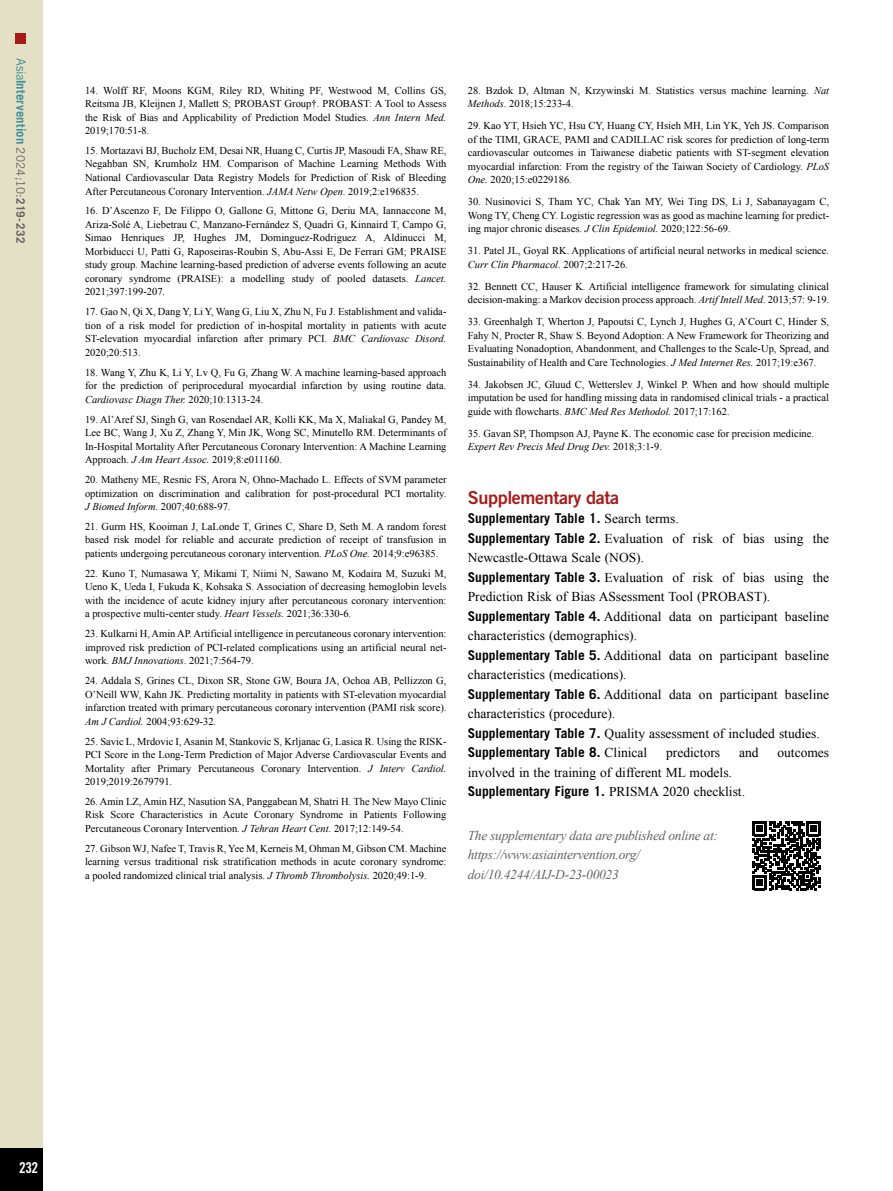
<style>
.page{position:relative;width:893px;height:1191px;background:#fff}
.page>*{position:absolute;margin:0;border:0;box-sizing:border-box;transform-origin:0 0}
.t1{font:18px "Trade Gothic LT Std Bd 2";letter-spacing:-.02em;color:#a91b18}
.t2{font:15px "Trade Gothic LT Std Bd Cn 20";color:#fff}
.t3{font:13.5px/19.5px "Times New Roman";color:#000}
.t4{font:700 13.5px "Trade Gothic LT Std";color:#000}
.t5{font:italic 13.5px/19.5px "Times New Roman";letter-spacing:-.02em;color:#646363}
.t6{font:700 12.75px "Trade Gothic LT Std";letter-spacing:.005em;color:#418f9b}
.t7{font:10.5px/13.5px "Times New Roman";color:#000;text-align:justify}
.s1{font-weight:400}
.s2{font-weight:400;font-size:11.7px;color:#646363}
.s3{font-size:11.7px;color:#646363}
.s4{font-style:italic}
.s5{font-family:"Times New Roman";font-weight:400}
.s6{font-family:"Trade Gothic LT Std";font-weight:700}
</style>
<div class="page">
<div style="left:0;top:0;width:43px;height:1191px;background:#e4e0c5"></div>
<div style="left:0;top:1148px;width:43px;height:43px;background:#000"></div>
<div style="left:16px;top:34px;width:10px;height:10px;background:#a91b18"></div>
<svg style="left:752px;top:821px;width:69px;height:69px"></svg>
<p class="t6" style="left:29px;top:58px;width:186px;rotate:90deg"><span class="s1">Asia</span>Intervention <span class="s2">2024;10:</span><span class="s3">219-232</span></p>
<p class="t7" style="left:85px;top:83px;width:363px">14. Wolff RF, Moons KGM, Riley RD, Whiting PF, Westwood M, Collins GS, Reitsma JB, Kleijnen J, Mallett S; PROBAST Group†. PROBAST: A Tool to Assess the Risk of Bias and Applicability of Prediction Model Studies. <span class="s4">Ann Intern Med.<br></span>2019;170:51-8.</p>
<p class="t7" style="left:85px;top:144px;width:363px">15. Mortazavi BJ, Bucholz EM, Desai NR, Huang C, Curtis JP, Masoudi FA, Shaw RE, Negahban SN, Krumholz HM. Comparison of Machine Learning Methods With National Cardiovascular Data Registry Models for Prediction of Risk of Bleeding After Percutaneous Coronary Intervention. <span class="s4">JAMA Netw Open</span>. 2019;2:e196835.</p>
<p class="t7" style="left:85px;top:204px;width:363px">16. D’Ascenzo F, De Filippo O, Gallone G, Mittone G, Deriu MA, Iannaccone M, Ariza-Solé A, Liebetrau C, Manzano-Fernández S, Quadri G, Kinnaird T, Campo G, Simao Henriques JP, Hughes JM, Dominguez-Rodriguez A, Aldinucci M, Morbiducci U, Patti G, Raposeiras-Roubin S, Abu-Assi E, De Ferrari GM; PRAISE study group. Machine learning-based prediction of adverse events following an acute coronary syndrome (PRAISE): a modelling study of pooled datasets. <span class="s4">Lancet.<br></span>2021;397:199-207.</p>
<p class="t7" style="left:85px;top:305px;width:363px">17. Gao N, Qi X, Dang Y, Li Y, Wang G, Liu X, Zhu N, Fu J. Establishment and valida&shy;tion of a risk model for prediction of in-hospital mortality in patients with acute ST-elevation myocardial infarction after primary PCI. <span class="s4">BMC Cardiovasc Disord.<br></span>2020;20:513.</p>
<p class="t7" style="left:85px;top:365px;width:363px">18. Wang Y, Zhu K, Li Y, Lv Q, Fu G, Zhang W. A machine learning-based approach for the prediction of periprocedural myocardial infarction by using routine data.<br><span class="s4">Cardiovasc Diagn Ther.</span> 2020;10:1313-24.</p>
<p class="t7" style="left:85px;top:412px;width:363px">19. Al’Aref SJ, Singh G, van Rosendael AR, Kolli KK, Ma X, Maliakal G, Pandey M, Lee BC, Wang J, Xu Z, Zhang Y, Min JK, Wong SC, Minutello RM. Determinants of In-Hospital Mortality After Percutaneous Coronary Intervention: A Machine Learning Approach. <span class="s4">J Am Heart Assoc.</span> 2019;8:e011160.</p>
<p class="t7" style="left:85px;top:472px;width:363px">20. Matheny ME, Resnic FS, Arora N, Ohno-Machado L. Effects of SVM parameter optimization on discrimination and calibration for post-procedural PCI mortality.<br><span class="s4">J Biomed Inform</span>. 2007;40:688-97.</p>
<p class="t7" style="left:85px;top:519px;width:363px">21. Gurm HS, Kooiman J, LaLonde T, Grines C, Share D, Seth M. A random forest based risk model for reliable and accurate prediction of receipt of transfusion in patients undergoing percutaneous coronary intervention. <span class="s4">PLoS One.</span> 2014;9:e96385.</p>
<p class="t7" style="left:85px;top:566px;width:363px">22. Kuno T, Numasawa Y, Mikami T, Niimi N, Sawano M, Kodaira M, Suzuki M, Ueno K, Ueda I, Fukuda K, Kohsaka S. Association of decreasing hemoglobin levels with the incidence of acute kidney injury after percutaneous coronary intervention: a prospective multi-center study. <span class="s4">Heart Vessels.</span> 2021;36:330-6.</p>
<p class="t7" style="left:85px;top:627px;width:363px">23. Kulkarni H, Amin AP. Artificial intelligence in percutaneous coronary intervention: improved risk prediction of PCI-related complications using an artificial neural net&shy;work. <span class="s4">BMJ Innovations</span>. 2021;7:564-79.</p>
<p class="t7" style="left:85px;top:673px;width:363px">24. Addala S, Grines CL, Dixon SR, Stone GW, Boura JA, Ochoa AB, Pellizzon G, O’Neill WW, Kahn JK. Predicting mortality in patients with ST-elevation myocardial infarction treated with primary percutaneous coronary intervention (PAMI risk score).<br><span class="s4">Am J Cardiol.</span> 2004;93:629-32.</p>
<p class="t7" style="left:85px;top:734px;width:363px">25. Savic L, Mrdovic I, Asanin M, Stankovic S, Krljanac G, Lasica R. Using the RISK-PCI Score in the Long-Term Prediction of Major Adverse Cardiovascular Events and Mortality after Primary Percutaneous Coronary Intervention. <span class="s4">J Interv Cardiol.<br></span>2019;2019:2679791.</p>
<p class="t7" style="left:85px;top:794px;width:363px">26. Amin LZ, Amin HZ, Nasution SA, Panggabean M, Shatri H. The New Mayo Clinic Risk Score Characteristics in Acute Coronary Syndrome in Patients Following Percutaneous Coronary Intervention. <span class="s4">J Tehran Heart Cent.</span> 2017;12:149-54.</p>
<p class="t7" style="left:85px;top:841px;width:363px">27. Gibson WJ, Nafee T, Travis R, Yee M, Kerneis M, Ohman M, Gibson CM. Machine learning versus traditional risk stratification methods in acute coronary syndrome: a pooled randomized clinical trial analysis. <span class="s4">J Thromb Thrombolysis.</span> 2020;49:1-9.</p>
<p class="t7" style="left:468px;top:83px;width:363px">28. Bzdok D, Altman N, Krzywinski M. Statistics versus machine learning. <span class="s4">Nat<br>Methods</span>. 2018;15:233-4.</p>
<p class="t7" style="left:468px;top:119px;width:363px">29. Kao YT, Hsieh YC, Hsu CY, Huang CY, Hsieh MH, Lin YK, Yeh JS. Comparison of the TIMI, GRACE, PAMI and CADILLAC risk scores for prediction of long-term cardiovascular outcomes in Taiwanese diabetic patients with ST-segment elevation myocardial infarction: From the registry of the Taiwan Society of Cardiology. <span class="s4">PLoS One.</span> 2020;15:e0229186.</p>
<p class="t7" style="left:468px;top:195px;width:363px">30. Nusinovici S, Tham YC, Chak Yan MY, Wei Ting DS, Li J, Sabanayagam C, Wong TY, Cheng CY. Logistic regression was as good as machine learning for predict&shy;ing major chronic diseases. <span class="s4">J Clin Epidemiol.</span> 2020;122:56-69.</p>
<p class="t7" style="left:468px;top:244px;width:363px">31. Patel JL, Goyal RK. Applications of artificial neural networks in medical science.<br><span class="s4">Curr Clin Pharmacol</span>. 2007;2:217-26.</p>
<p class="t7" style="left:468px;top:279px;width:363px">32. Bennett CC, Hauser K. Artificial intelligence framework for simulating clinical decision-making: a Markov decision process approach. <span class="s4">Artif Intell Med</span>. 2013;57: 9-19.</p>
<p class="t7" style="left:468px;top:315px;width:363px">33. Greenhalgh T, Wherton J, Papoutsi C, Lynch J, Hughes G, A’Court C, Hinder S, Fahy N, Procter R, Shaw S. Beyond Adoption: A New Framework for Theorizing and Evaluating Nonadoption, Abandonment, and Challenges to the Scale-Up, Spread, and Sustainability of Health and Care Technologies. <span class="s4">J Med Internet Res.</span> 2017;19:e367.</p>
<p class="t7" style="left:468px;top:377px;width:363px">34. Jakobsen JC, Gluud C, Wetterslev J, Winkel P. When and how should multiple imputation be used for handling missing data in randomised clinical trials - a practical guide with flowcharts. <span class="s4">BMC Med Res Methodol.</span> 2017;17:162.</p>
<p class="t7" style="left:468px;top:426px;width:348px">35. Gavan SP, Thompson AJ, Payne K. The economic case for precision medicine.<br><span class="s4">Expert Rev Precis Med Drug Dev.</span> 2018;3:1-9.</p>
<h1 class="t1" style="left:468px;top:486px;width:153px">Supplementary data</h1>
<p class="t4" style="left:468px;top:510px;width:212px">Supplementary Table 1. <span class="s5">Search terms.</span></p>
<p class="t3" style="left:468px;top:528px;width:363px"><span class="s6">Supplementary Table 2.</span> Evaluation of risk of bias using the Newcastle-Ottawa Scale (NOS).<br><span class="s6">Supplementary Table 3.</span> Evaluation of risk of bias using the Prediction Risk of Bias ASsessment Tool (PROBAST).<br><span class="s6">Supplementary Table 4.</span> Additional data on participant baseline characteristics (demographics).<br><span class="s6">Supplementary Table 5.</span> Additional data on participant baseline characteristics (medications).<br><span class="s6">Supplementary Table 6.</span> Additional data on participant baseline characteristics (procedure).<br><span class="s6">Supplementary Table 7.</span> Quality assessment of included studies.</p>
<p class="t4" style="left:468px;top:744px;width:181px">Supplementary Table 8. <span class="s5">Clinical</span></p>
<p class="t3" style="left:666px;top:743px;width:55px">predictors</p>
<p class="t3" style="left:739px;top:743px;width:21px">and</p>
<p class="t3" style="left:777px;top:743px;width:53px">outcomes</p>
<p class="t3" style="left:468px;top:762px;width:266px">involved in the training of different ML models.</p>
<p class="t4" style="left:468px;top:783px;width:279px">Supplementary Figure 1. <span class="s5">PRISMA 2020 checklist.</span></p>
<p class="t5" style="left:468px;top:825px;width:252px">The supplementary data are published online at: https://www.asiaintervention.org/ doi/10.4244/AIJ-D-23-00023</p>
<h2 class="t2" style="left:19px;top:1158px;width:21px">232</h2>
</div>
